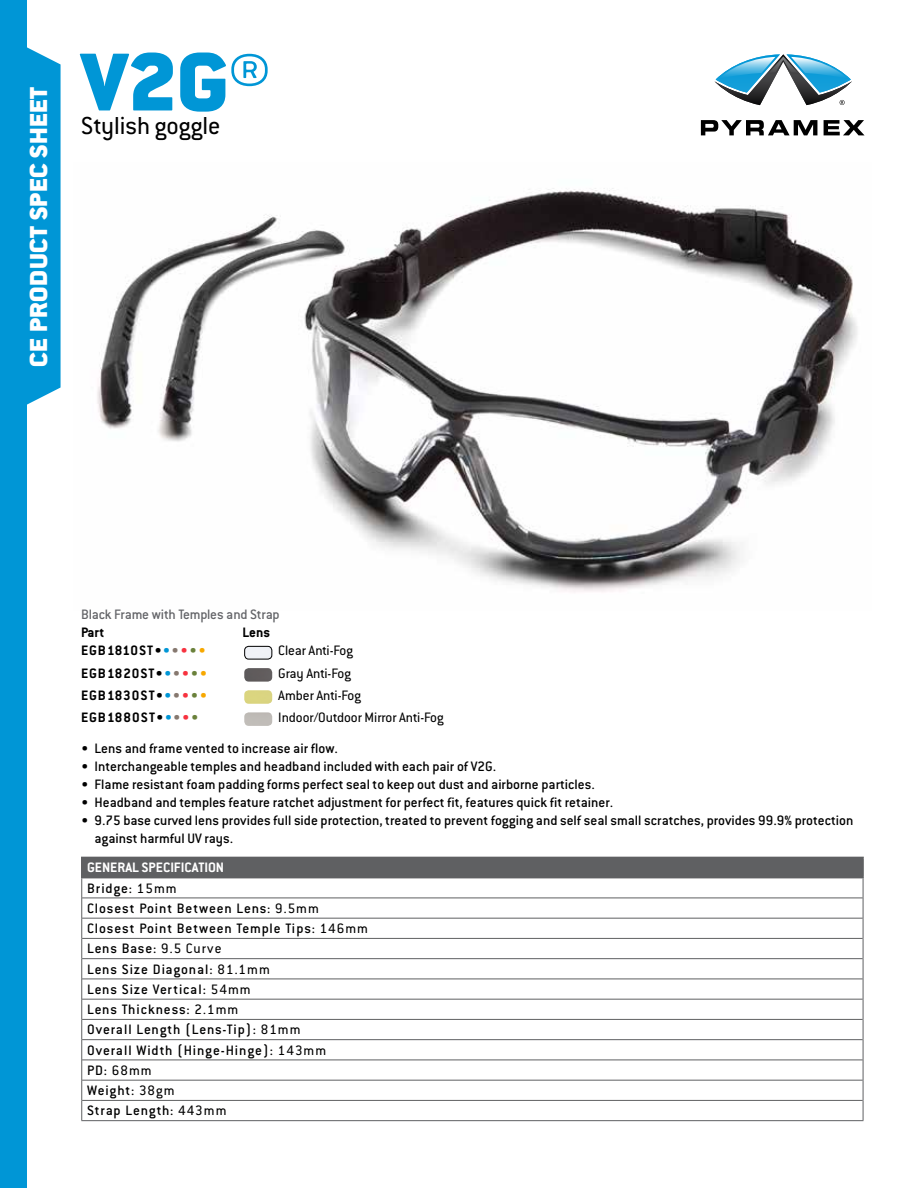
<style>
.page{position:relative;width:918px;height:1188px;background:#fff}
.page>*{position:absolute;margin:0;border:0;box-sizing:border-box;transform-origin:0 0}
.t1{font:900 90px "Conduit ITC Std";color:#0096d6}
.t2{font:900 27px "Conduit ITC Std";letter-spacing:.02em;color:#fff}
.t3{font:27px "Conduit ITC Std";color:#000}
.t4{font:500 15px/18px "Conduit ITC Std";color:#000}
.t5{font:500 15px/20.2px "Conduit ITC Std";letter-spacing:.055em;color:#000}
.t6{font:700 15px "Conduit ITC Std";letter-spacing:.06em;color:#000}
.t7{font:15px "Conduit ITC Std";color:#000}
.t8{font:500 15px "Conduit ITC Std";letter-spacing:-.02em;color:#646569}
.s1{color:#0096d6}
.s2{color:#86786f}
.s3{color:#f7323f}
.s4{color:#6a813b}
.s5{color:#f7a800}
.s6{font-weight:700;color:#fff}
.s7{font-weight:400}
</style>
<div class="page">
<div style="left:82px;top:857px;width:781px;height:21px;background:#5f6062"></div>
<hr style="left:82px;top:898px;width:781px;height:1px;background:#5f6062">
<hr style="left:82px;top:918px;width:781px;height:1px;background:#5f6062">
<hr style="left:82px;top:938px;width:781px;height:1px;background:#5f6062">
<hr style="left:82px;top:958px;width:781px;height:1px;background:#5f6062">
<hr style="left:82px;top:979px;width:781px;height:1px;background:#5f6062">
<hr style="left:82px;top:999px;width:781px;height:1px;background:#5f6062">
<hr style="left:82px;top:1019px;width:781px;height:1px;background:#5f6062">
<hr style="left:82px;top:1039px;width:781px;height:1px;background:#5f6062">
<hr style="left:82px;top:1060px;width:781px;height:1px;background:#5f6062">
<hr style="left:82px;top:1080px;width:781px;height:1px;background:#5f6062">
<hr style="left:82px;top:1100px;width:781px;height:1px;background:#5f6062">
<hr style="left:81px;top:1120px;width:782px;height:1px;background:#5f6062">
<hr style="left:81px;top:857px;width:783px;height:1px;background:#5f6062">
<svg style="left:81px;top:858px;width:1px;height:262px"></svg>
<svg style="left:862px;top:858px;width:2px;height:262px"></svg>
<hr style="left:81px;top:877px;width:783px;height:1px;background:#5f6062">
<svg style="left:701px;top:120px;width:116px;height:15px"></svg>
<svg style="left:824px;top:120px;width:40px;height:15px"></svg>
<svg style="left:715px;top:54px;width:137px;height:51px"></svg>
<div style="left:0;top:0;width:27px;height:1188px;background:#0096d6"></div>
<svg style="left:27px;top:47px;width:34px;height:358px;background:#109cd8"></svg>
<img style="left:97px;top:188px;width:760px;height:404px">
<img style="left:244px;top:646px;width:28px;height:13px">
<div style="left:244px;top:646px;width:28px;height:13px;border:1px solid #000;border-radius:4px"></div>
<img style="left:244px;top:668px;width:28px;height:14px">
<img style="left:244px;top:690px;width:28px;height:14px">
<img style="left:244px;top:712px;width:28px;height:14px">
<h2 class="t2" style="left:24px;top:367px;width:281px;rotate:-90deg">CE PRODUCT SPEC SHEET</h2>
<h1 class="t1" style="left:81px;top:33px;width:191px">V2G®</h1>
<h2 class="t3" style="left:81px;top:109px;width:141px">Stylish goggle</h2>
<p class="t8" style="left:81px;top:605px;width:200px">Black Frame with Temples and Strap</p>
<p class="t6" style="left:81px;top:624px;width:25px">Part</p>
<p class="t6" style="left:243px;top:624px;width:29px">Lens</p>
<p class="t6" style="left:81px;top:642px;width:126px">EGB1810ST•<span class="s1">•</span><span class="s2">•</span><span class="s3">•</span><span class="s4">•</span><span class="s5">•</span></p>
<p class="t7" style="left:278px;top:642px;width:76px">Clear Anti-Fog</p>
<p class="t6" style="left:81px;top:664px;width:128px">EGB1820ST•<span class="s1">•</span><span class="s2">•</span><span class="s3">•</span><span class="s4">•</span><span class="s5">•</span></p>
<p class="t7" style="left:278px;top:664px;width:74px">Gray Anti-Fog</p>
<p class="t6" style="left:81px;top:686px;width:128px">EGB1830ST•<span class="s1">•</span><span class="s2">•</span><span class="s3">•</span><span class="s4">•</span><span class="s5">•</span></p>
<p class="t7" style="left:278px;top:686px;width:84px">Amber Anti-Fog</p>
<p class="t6" style="left:81px;top:708px;width:119px">EGB1880ST•<span class="s1">•</span><span class="s2">•</span><span class="s3">•</span><span class="s4">•</span></p>
<p class="t7" style="left:278px;top:708px;width:167px">Indoor/Outdoor Mirror Anti-Fog</p>
<p class="t4" style="left:81px;top:739px;width:258px">• Lens and frame vented to increase air flow.</p>
<p class="t4" style="left:81px;top:757px;width:417px">• Interchangeable temples and headband included with each pair of V2G.</p>
<p class="t4" style="left:81px;top:775px;width:515px">• Flame resistant foam padding forms perfect seal to keep out dust and airborne particles.</p>
<p class="t4" style="left:81px;top:793px;width:534px">• Headband and temples feature ratchet adjustment for perfect fit, features quick fit retainer.</p>
<p class="t4" style="left:94px;top:811px;width:761px;text-indent:-14px">• 9.75 base curved lens provides full side protection, treated to prevent fogging and self seal small scratches, provides 99.9% protection against harmful UV rays.</p>
<p class="t5" style="left:87px;top:857px;width:282px"><span class="s6">GENERAL SPECIFICATION<br></span>Bridge: <span class="s7">15mm<br></span>Closest Point Between Lens: <span class="s7">9.5mm<br></span>Closest Point Between Temple Tips: <span class="s7">146mm<br></span>Lens Base: <span class="s7">9.5 Curve<br></span>Lens Size Diagonal: <span class="s7">81.1mm<br></span>Lens Size Vertical: <span class="s7">54mm<br></span>Lens Thickness: <span class="s7">2.1mm<br></span>Overall Length (Lens-Tip): <span class="s7">81mm<br></span>Overall Width (Hinge-Hinge): <span class="s7">143mm<br></span>PD: <span class="s7">68mm<br></span>Weight: <span class="s7">38gm<br></span>Strap Length: <span class="s7">443mm</span></p>
</div>
